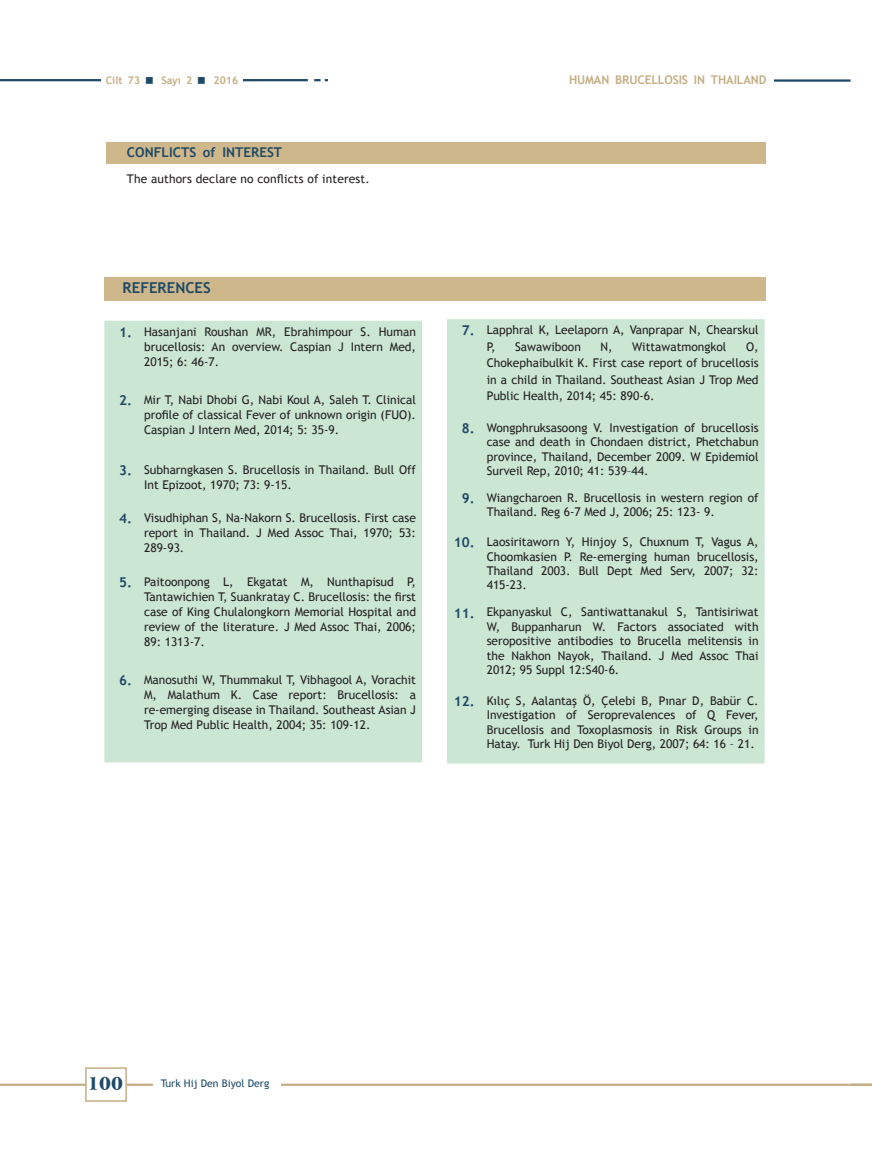
<style>
.page{position:relative;width:872px;height:1170px;background:#fff}
.page>*{position:absolute;margin:0;border:0;box-sizing:border-box;transform-origin:0 0}
.metin{font:900 18px "Arrus BT";color:#1e4967}
.metin-2{font:700 15px "Trebuchet MS";color:#1e4967}
.metin-3{font:700 13.5px "Trebuchet MS";color:#1e4967}
.metin-4{font:12px/15px "Trebuchet MS";color:#231f20;text-align:justify}
.metin-5{font:700 12px "Trebuchet MS";letter-spacing:-.01em;color:#c4ae83}
.metin-6{font:10.5px "Trebuchet MS";color:#1e4967}
.t1{font:700 10.5px "Trebuchet MS";color:#c4ae83}
</style>
<div class="page">
<hr style="left:0;top:79px;width:328px;height:2px;background:#1e4967">
<div style="left:101px;top:75px;width:141px;height:13px;background:#fff"></div>
<svg style="left:308px;top:79px;width:6px;height:2px"></svg>
<svg style="left:320px;top:79px;width:5px;height:3px"></svg>
<hr style="left:774px;top:79px;width:76px;height:3px;background:#1e4967">
<hr style="left:0;top:1083px;width:850px;height:2px;background:#c4ae83">
<div style="left:85px;top:1067px;width:42px;height:34px;background:#fff;border:2px solid #c4ae83"></div>
<div style="left:153px;top:1077px;width:128px;height:14px;background:#fff"></div>
<div style="left:104px;top:321px;width:318px;height:441px;background:#cbe6d3"></div>
<div style="left:447px;top:319px;width:317px;height:444px;background:#cbe6d3"></div>
<div style="left:105px;top:277px;width:661px;height:23px;background:#ceb78a"></div>
<hr style="left:850px;top:1083px;width:22px;height:2px;background:#c4ae83">
<div style="left:106px;top:142px;width:660px;height:21px;background:#ceb78a"></div>
<p class="t1" style="left:106px;top:74px;width:36px">Cilt 73</p>
<p class="t1" style="left:161px;top:74px;width:33px">Sayı 2</p>
<p class="t1" style="left:214px;top:74px;width:26px">2016</p>
<p class="metin-3" style="left:127px;top:143px;width:157px">CONFLICTS of INTEREST</p>
<p class="metin-4" style="left:127px;top:172px;width:244px">The authors declare no conflicts of interest.</p>
<p class="metin-2" style="left:123px;top:278px;width:90px">REFERENCES</p>
<p class="metin-3" style="left:119px;top:323px;width:14px">1.</p>
<p class="metin-4" style="left:144px;top:324px;width:273px">Hasanjani Roushan MR, Ebrahimpour S. Human brucellosis: An overview. Caspian J Intern Med, 2015; 6: 46-7.</p>
<p class="metin-3" style="left:119px;top:392px;width:14px">2.</p>
<p class="metin-4" style="left:144px;top:392px;width:273px">Mir T, Nabi Dhobi G, Nabi Koul A, Saleh T. Clinical profile of classical Fever of unknown origin (FUO).<br>Caspian J Intern Med, 2014; 5: 35-9.</p>
<p class="metin-3" style="left:119px;top:462px;width:14px">3.</p>
<p class="metin-4" style="left:144px;top:462px;width:273px">Subharngkasen S. Brucellosis in Thailand. Bull Off<br>Int Epizoot, 1970; 73: 9-15.</p>
<p class="metin-3" style="left:119px;top:510px;width:14px">4.</p>
<p class="metin-4" style="left:144px;top:510px;width:273px">Visudhiphan S, Na-Nakorn S. Brucellosis. First case report in Thailand. J Med Assoc Thai, 1970; 53:<br>289-93.</p>
<p class="metin-3" style="left:119px;top:573px;width:14px">5.</p>
<p class="metin-4" style="left:144px;top:574px;width:273px">Paitoonpong L, Ekgatat M, Nunthapisud P, Tantawichien T, Suankratay C. Brucellosis: the first case of King Chulalongkorn Memorial Hospital and review of the literature. J Med Assoc Thai, 2006; 89: 1313-7.</p>
<p class="metin-3" style="left:119px;top:671px;width:14px">6.</p>
<p class="metin-4" style="left:144px;top:672px;width:273px">Manosuthi W, Thummakul T, Vibhagool A, Vorachit M, Malathum K. Case report: Brucellosis: a re-emerging disease in Thailand. Southeast Asian J Trop Med Public Health, 2004; 35: 109-12.</p>
<p class="metin-5" style="left:569px;top:72px;width:199px">HUMAN BRUCELLOSIS IN THAILAND</p>
<p class="metin-3" style="left:462px;top:322px;width:14px">7.</p>
<p class="metin-4" style="left:487px;top:322px;width:273px;line-height:16.5px">Lapphral K, Leelaporn A, Vanprapar N, Chearskul<br>P,</p>
<p class="metin-4" style="left:515px;top:339px;width:67px">Sawawiboon</p>
<p class="metin-4" style="left:600px;top:339px;width:14px">N,</p>
<p class="metin-4" style="left:632px;top:339px;width:96px">Wittawatmongkol</p>
<p class="metin-4" style="left:487px;top:338px;width:273px;line-height:16.5px;text-indent:259px">O, Chokephaibulkit K. First case report of brucellosis in a child in Thailand. Southeast Asian J Trop Med Public Health, 2014; 45: 890-6.</p>
<p class="metin-3" style="left:462px;top:419px;width:14px">8.</p>
<p class="metin-4" style="left:487px;top:420px;width:273px;line-height:14.4px">Wongphruksasoong V. Investigation of brucellosis case and death in Chondaen district, Phetchabun province, Thailand, December 2009. W Epidemiol Surveil Rep, 2010; 41: 539–44.</p>
<p class="metin-3" style="left:462px;top:490px;width:14px">9.</p>
<p class="metin-4" style="left:487px;top:490px;width:273px;line-height:14.4px">Wiangcharoen R. Brucellosis in western region of<br>Thailand. Reg 6-7 Med J, 2006; 25: 123- 9.</p>
<p class="metin-3" style="left:454px;top:534px;width:22px">10.</p>
<p class="metin-4" style="left:487px;top:535px;width:273px;line-height:14.4px">Laosiritaworn Y, Hinjoy S, Chuxnum T, Vagus A, Choomkasien P. Re-emerging human brucellosis, Thailand 2003. Bull Dept Med Serv, 2007; 32:<br>415-23.</p>
<p class="metin-3" style="left:454px;top:604px;width:22px">11.</p>
<p class="metin-4" style="left:487px;top:605px;width:273px;line-height:14.4px">Ekpanyaskul C, Santiwattanakul S, Tantisiriwat W, Buppanharun W. Factors associated with seropositive antibodies to Brucella melitensis in the Nakhon Nayok, Thailand. J Med Assoc Thai 2012; 95 Suppl 12:S40-6.</p>
<p class="metin-3" style="left:454px;top:692px;width:22px">12.</p>
<p class="metin-4" style="left:487px;top:693px;width:273px;line-height:14.4px">Kılıç S, Aalantaş Ö, Çelebi B, Pınar D, Babür C.<br>Investigation of Seroprevalences of Q Fever, Brucellosis and Toxoplasmosis in Risk Groups in Hatay. Turk Hij Den Biyol Derg, 2007; 64: 16 – 21.</p>
<p class="metin" style="left:87px;top:1071px;width:37px">100</p>
<p class="metin-6" style="left:161px;top:1076px;width:110px">Turk Hij Den Biyol Derg</p>
</div>
